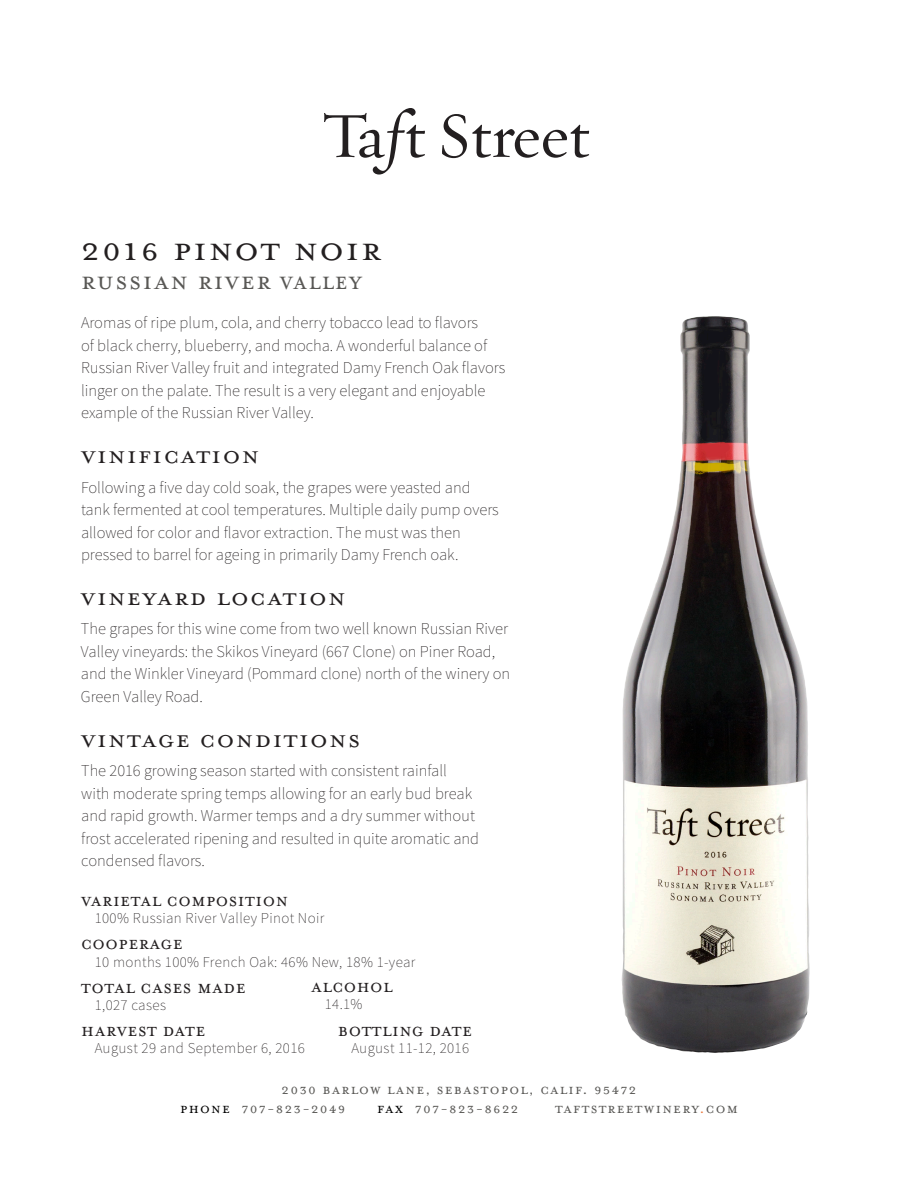
<style>
.page{position:relative;width:918px;height:1188px;background:#fff}
.page>*{position:absolute;margin:0;border:0;box-sizing:border-box;transform-origin:0 0}
.t1{font:37.5px "Mrs Eaves All Small Caps OT";letter-spacing:.05em;color:#231f20;scale:1.1 1}
.t2{font:28.35px "Mrs Eaves All Small Caps OT";letter-spacing:.05em;color:#595855;scale:1.05 1}
.t3{font:27px "Mrs Eaves All Small Caps OT";letter-spacing:.05em;color:#231f20;scale:1.1 1}
.t4{font:21px "Mrs Eaves All Small Caps OT";letter-spacing:.025em;color:#231f20}
.t5{font:200 16.5px/22.5px "Source Sans Pro";color:#231f20}
.t6{font:16.5px "Mrs Eaves All Small Caps OT";letter-spacing:.075em;color:#595855}
.t7{font:200 15px "Source Sans Pro";letter-spacing:.025em;color:#231f20}
.s1{color:#000}
.s2{color:#ea793e}
</style>
<div class="page">
<svg style="left:324px;top:108px;width:265px;height:66px"></svg>
<img style="left:621px;top:316px;width:188px;height:737px">
<p class="t1" style="left:81px;top:229px;width:274px">2016 Pinot Noir</p>
<p class="t2" style="left:81px;top:265px;width:269px">Russian river valley</p>
<p class="t5" style="left:81px;top:312px;width:426px">Aromas of ripe plum, cola, and cherry tobacco lead to flavors<br>of black cherry, blueberry, and mocha. A wonderful balance of Russian River Valley fruit and integrated Damy French Oak flavors linger on the palate. The result is a very elegant and enjoyable example of the Russian River Valley.</p>
<p class="t3" style="left:81px;top:441px;width:164px">Vinification</p>
<p class="t5" style="left:81px;top:476px;width:419px">Following a five day cold soak, the grapes were yeasted and tank fermented at cool temperatures. Multiple daily pump overs allowed for color and flavor extraction. The must was then pressed to barrel for ageing in primarily Damy French oak.</p>
<p class="t3" style="left:81px;top:582px;width:242px">Vineyard location</p>
<p class="t5" style="left:81px;top:618px;width:431px">The grapes for this wine come from two well known Russian River Valley vineyards: the Skikos Vineyard (667 Clone) on Piner Road, and the Winkler Vineyard (Pommard clone) north of the winery on Green Valley Road.</p>
<p class="t3" style="left:81px;top:724px;width:255px">Vintage conditions</p>
<p class="t5" style="left:81px;top:759px;width:399px">The 2016 growing season started with consistent rainfall with moderate spring temps allowing for an early bud break and rapid growth. Warmer temps and a dry summer without frost accelerated ripening and resulted in quite aromatic and condensed flavors.</p>
<p class="t4" style="left:81px;top:888px;width:208px">Varietal composition</p>
<p class="t7" style="left:95px;top:909px;width:231px">100% Russian River Valley Pinot Noir</p>
<p class="t4" style="left:81px;top:932px;width:103px">Cooperage</p>
<p class="t7" style="left:95px;top:953px;width:322px">10 months 100% French Oak: 46% New, 18% 1-year</p>
<p class="t4" style="left:81px;top:975px;width:166px">Total cases made</p>
<p class="t7" style="left:95px;top:996px;width:73px">1,027 cases</p>
<p class="t4" style="left:311px;top:974px;width:83px">Alcohol</p>
<p class="t7" style="left:325px;top:995px;width:39px">14.1%</p>
<p class="t4" style="left:81px;top:1018px;width:126px">Harvest date</p>
<p class="t7" style="left:95px;top:1039px;width:212px">August 29 and September 6, 2016</p>
<p class="t4" style="left:338px;top:1018px;width:136px">Bottling date</p>
<p class="t7" style="left:351px;top:1039px;width:119px">August 11-12, 2016</p>
<p class="t6" style="left:282px;top:1080px;width:356px">2030 Barlow lane, Sebastopol, calif. 95472</p>
<p class="t6" style="left:180px;top:1100px;width:167px"><span class="s1">Phone</span> 707-823-2049</p>
<p class="t6" style="left:377px;top:1100px;width:143px"><span class="s1">fax</span> 707-823-8622</p>
<p class="t6" style="left:555px;top:1100px;width:184px">taftstreetwinery<span class="s2">.</span>com</p>
</div>
